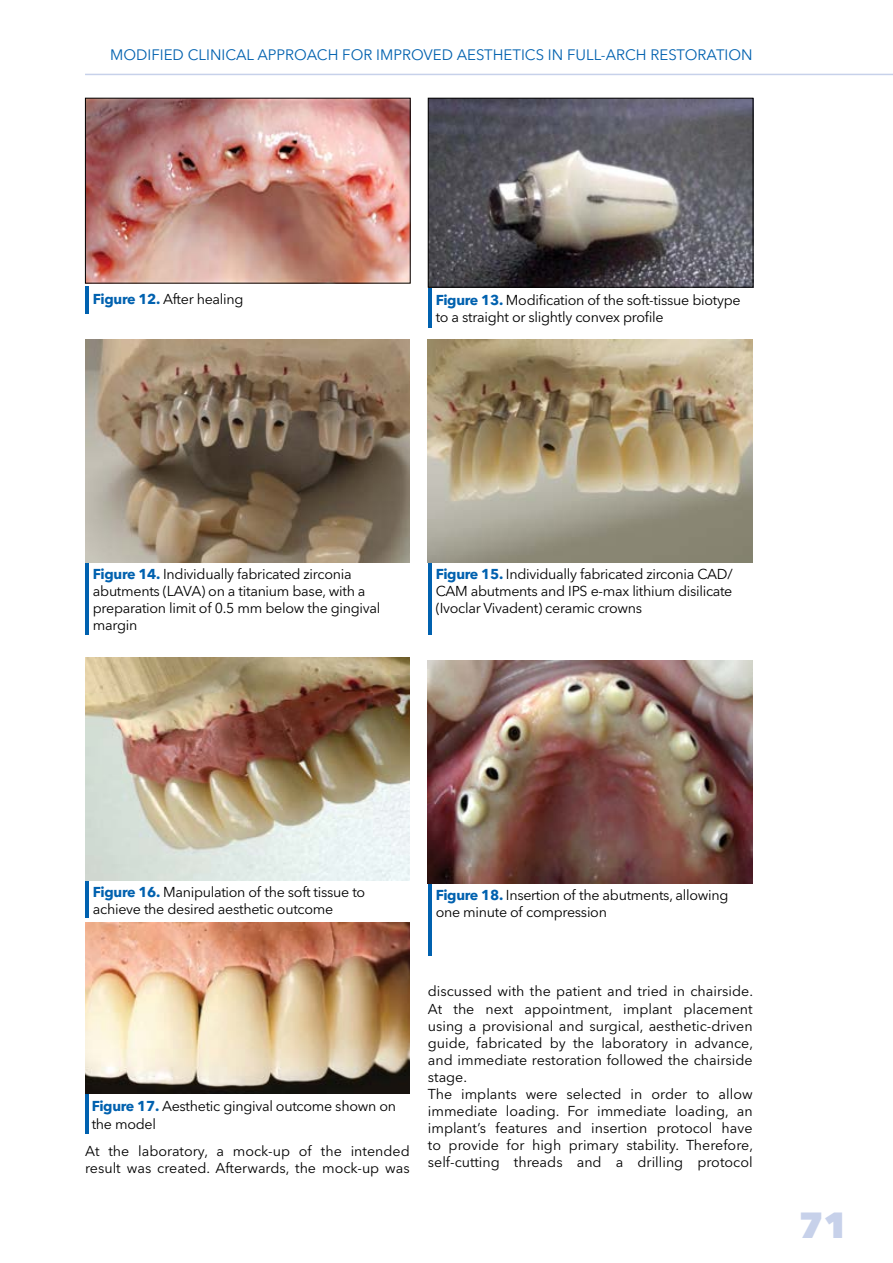
<style>
.page{position:relative;width:893px;height:1263px;background:#fff}
.page>*{position:absolute;margin:0;border:0;box-sizing:border-box;transform-origin:0 0}
.t1{font:800 36px "Avenir Next LT Pro";color:#c7d1ea}
.t2{font:15px "Avenir Next LT Pro";color:#0061af}
.t3{font:14.25px/17.1px "Avenir Next LT Pro";letter-spacing:-.005em;color:#000}
.s1{font-weight:700;color:#0061af}
</style>
<div class="page">
<hr style="left:85px;top:74px;width:808px;height:1px;background:#c7d1ea">
<hr style="left:428px;top:287px;width:3px;height:41px;background:#0061af">
<hr style="left:85px;top:286px;width:4px;height:28px;background:#0061af">
<hr style="left:85px;top:562px;width:4px;height:72px;background:#0061af">
<hr style="left:428px;top:562px;width:3px;height:72px;background:#0061af">
<hr style="left:428px;top:883px;width:3px;height:72px;background:#0061af">
<img style="left:430px;top:100px;width:321px;height:186px">
<div style="left:428px;top:98px;width:325px;height:190px;border:1px solid #000"></div>
<img style="left:87px;top:100px;width:322px;height:181px">
<div style="left:85px;top:98px;width:326px;height:185px;border:1px solid #000"></div>
<img style="left:85px;top:340px;width:325px;height:223px">
<img style="left:428px;top:340px;width:325px;height:223px">
<img style="left:428px;top:660px;width:325px;height:223px">
<hr style="left:85px;top:1093px;width:4px;height:41px;background:#0061af">
<hr style="left:85px;top:880px;width:4px;height:37px;background:#0061af">
<img style="left:85px;top:657px;width:325px;height:223px">
<img style="left:85px;top:923px;width:325px;height:170px">
<p class="t2" style="left:110px;top:45px;width:644px">MODIFIED CLINICAL APPROACH FOR IMPROVED AESTHETICS IN FULL-ARCH RESTORATION</p>
<p class="t3" style="left:93px;top:290px;width:152px"><span class="s1">Figure 12.</span> After healing</p>
<p class="t3" style="left:436px;top:291px;width:306px"><span class="s1">Figure 13.</span> Modification of the soft-tissue biotype to a straight or slightly convex profile</p>
<p class="t3" style="left:93px;top:566px;width:289px"><span class="s1">Figure 14.</span> Individually fabricated zirconia abutments (LAVA) on a titanium base, with a preparation limit of 0.5 mm below the gingival margin</p>
<p class="t3" style="left:436px;top:566px;width:299px;text-align:justify"><span class="s1">Figure 15.</span> Individually fabricated zirconia CAD/ CAM abutments and IPS e-max lithium disilicate (Ivoclar Vivadent) ceramic crowns</p>
<p class="t3" style="left:93px;top:883px;width:274px"><span class="s1">Figure 16.</span> Manipulation of the soft tissue to achieve the desired aesthetic outcome</p>
<p class="t3" style="left:436px;top:886px;width:294px"><span class="s1">Figure 18.</span> Insertion of the abutments, allowing one minute of compression</p>
<p class="t3" style="left:92px;top:1098px;width:306px"><span class="s1">Figure 17.</span> Aesthetic gingival outcome shown on the model</p>
<p class="t3" style="left:85px;top:1142px;width:326px">At the laboratory, a mock-up of the intended result was created. Afterwards, the mock-up was</p>
<p class="t3" style="left:428px;top:983px;width:327px">discussed with the patient and tried in chairside.<br>At the next appointment, implant placement using a provisional and surgical, aesthetic-driven guide, fabricated by the laboratory in advance, and immediate restoration followed the chairside stage.<br>The implants were selected in order to allow immediate loading. For immediate loading, an implant’s features and insertion protocol have to provide for high primary stability. Therefore, self-cutting threads and a drilling protocol</p>
<h1 class="t1" style="left:798px;top:1203px;width:52px">71</h1>
</div>
